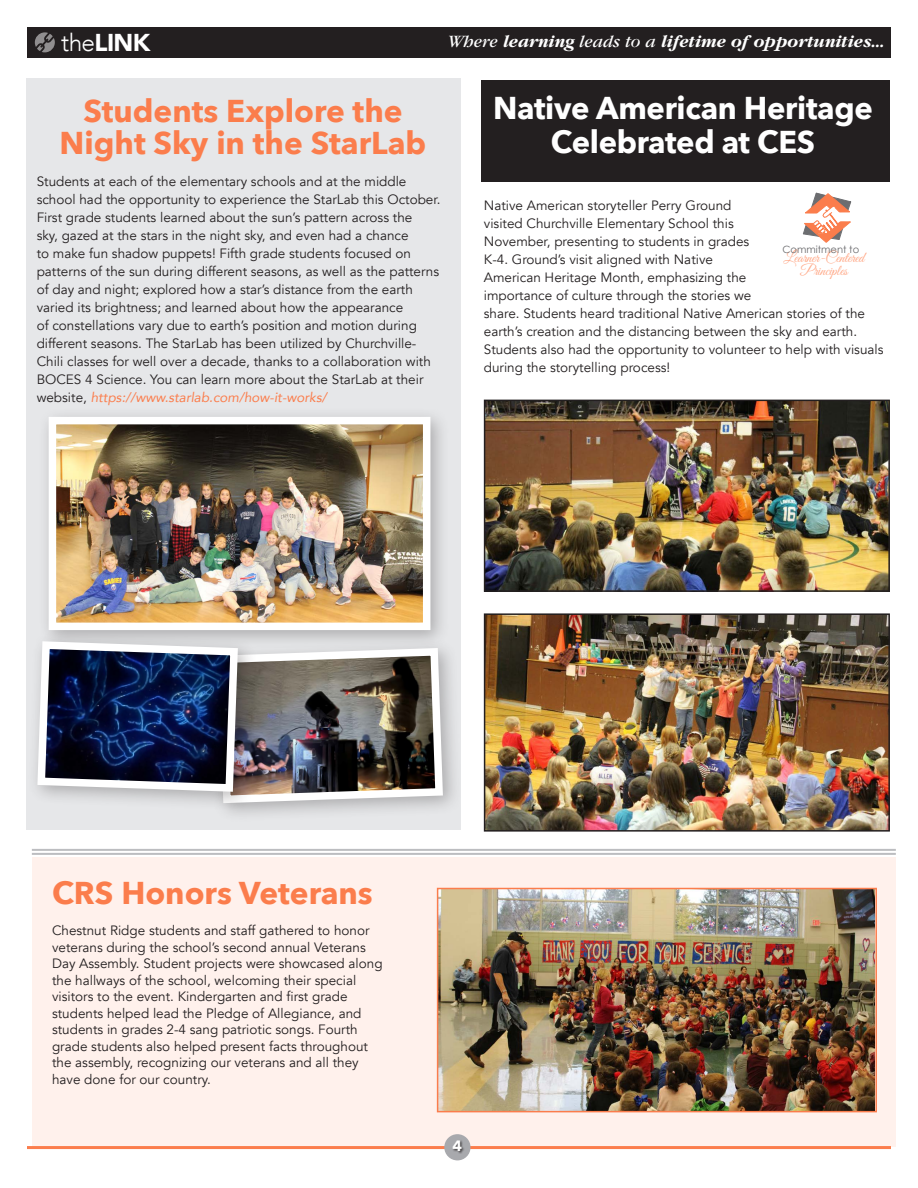
<style>
.page{position:relative;width:918px;height:1188px;background:#fff}
.page>*{position:absolute;margin:0;border:0;box-sizing:border-box;transform-origin:0 0}
.headline{font:700 31.5px/31.5px "Avenir Next";color:#fb7d4c;text-align:center}
.headline-2{font:700 31.5px/34.5px "Avenir Next";letter-spacing:-.01em;color:#fff;text-align:center}
.t1{font:900 24.3px "Avenir";color:#fff}
.t2{font:italic 700 18px "Garamond";color:#fff}
.t3{font:700 15px "Avenir Next";color:#fff}
.t4{font:14.85px/13.4px "Great Vibes";color:#ff976f;text-align:center}
.text{font:13.5px/18px "Avenir";color:#231f20}
.bold_Brittanic{font:9.9px "Century Gothic";color:#69696c}
.s1{font-weight:300}
.s2{font-weight:400}
.s3{font-style:italic;color:#fb7d4c}
</style>
<div class="page">
<div style="left:26px;top:78px;width:434px;height:751px;background:#e6e7e9"></div>
<div style="left:32px;top:857px;width:864px;height:290px;background:#fff1ec"></div>
<hr style="left:32px;top:849px;width:864px;height:2px;background:#bcbdc0">
<hr style="left:32px;top:853px;width:864px;height:2px;background:#bcbdc0">
<img style="left:440px;top:891px;width:434px;height:218px">
<div style="left:437px;top:888px;width:440px;height:224px;border:2px solid #fb7d4c"></div>
<div style="left:482px;top:80px;width:408px;height:101px;background:#231f20"></div>
<img style="left:487px;top:403px;width:400px;height:186px">
<div style="left:484px;top:400px;width:406px;height:192px;border:2px solid #231f20"></div>
<img style="left:487px;top:616px;width:400px;height:213px">
<div style="left:484px;top:613px;width:406px;height:219px;border:2px solid #231f20"></div>
<svg style="left:803px;top:192px;width:49px;height:51px"></svg>
<div style="left:38px;top:406px;width:412px;height:244px;background:#231f20;opacity:.3"></div>
<img style="left:58px;top:426px;width:363px;height:195px">
<div style="left:49px;top:417px;width:381px;height:213px;border:8px solid #fff"></div>
<div style="left:208px;top:638px;width:255px;height:185px;background:#231f20;opacity:.3"></div>
<div style="left:27px;top:631px;width:231px;height:180px;background:#231f20;opacity:.3"></div>
<img style="left:34px;top:637px;width:413px;height:170px">
<hr style="left:27px;top:1146px;width:864px;height:3px;background:#fb7d4c">
<div style="left:444px;top:1134px;width:27px;height:26px;background:#a8a9ad;border-radius:50%"></div>
<div style="left:452px;top:1140px;width:13px;height:14px;background:#231f20;opacity:.75"></div>
<div style="left:27px;top:27px;width:864px;height:30px;background:#231f20"></div>
<svg style="left:35px;top:32px;width:20px;height:20px"></svg>
<h2 class="t1" style="left:61px;top:21px;width:91px"><span class="s1">the</span>LINK</h2>
<h3 class="t2" style="left:448px;top:31px;width:438px"><span class="s2">Where</span> learning <span class="s2">leads to a</span> lifetime of opportunities...</h3>
<p class="headline" style="left:60px;top:95px;width:368px">Students Explore the<br>Night Sky in the StarLab</p>
<p class="text" style="left:37px;top:173px;width:405px">Students at each of the elementary schools and at the middle school had the opportunity to experience the StarLab this October.<br>First grade students learned about the sun’s pattern across the<br>sky, gazed at the stars in the night sky, and even had a chance<br>to make fun shadow puppets! Fifth grade students focused on patterns of the sun during different seasons, as well as the patterns of day and night; explored how a star’s distance from the earth varied its brightness; and learned about how the appearance<br>of constellations vary due to earth’s position and motion during different seasons. The StarLab has been utilized by Churchville-Chili classes for well over a decade, thanks to a collaboration with BOCES 4 Science. You can learn more about the StarLab at their website, <span class="s3">https://www.starlab.com/how-it-works/</span></p>
<p class="headline-2" style="left:493px;top:90px;width:381px">Native American Heritage<br>Celebrated at CES</p>
<p class="text" style="left:484px;top:197px;width:401px">Native American storyteller Perry Ground<br>visited Churchville Elementary School this<br>November, presenting to students in grades<br>K-4. Ground’s visit aligned with Native<br>American Heritage Month, emphasizing the<br>importance of culture through the stories we<br>share. Students heard traditional Native American stories of the earth’s creation and the distancing between the sky and earth.<br>Students also had the opportunity to volunteer to help with visuals during the storytelling process!</p>
<p class="bold_Brittanic" style="left:783px;top:243px;width:78px">Commitment to</p>
<p class="t4" style="left:784px;top:252px;width:82px">Learner-Centered<br>Principles</p>
<p class="headline" style="left:52px;top:877px;width:322px">CRS Honors Veterans</p>
<p class="text" style="left:52px;top:923px;width:332px;line-height:16.5px">Chestnut Ridge students and staff gathered to honor veterans during the school’s second annual Veterans Day Assembly. Student projects were showcased along the hallways of the school, welcoming their special visitors to the event. Kindergarten and first grade students helped lead the Pledge of Allegiance, and students in grades 2-4 sang patriotic songs. Fourth grade students also helped present facts throughout the assembly, recognizing our veterans and all they have done for our country.</p>
<p class="t3" style="left:453px;top:1133px;width:11px">4</p>
</div>
